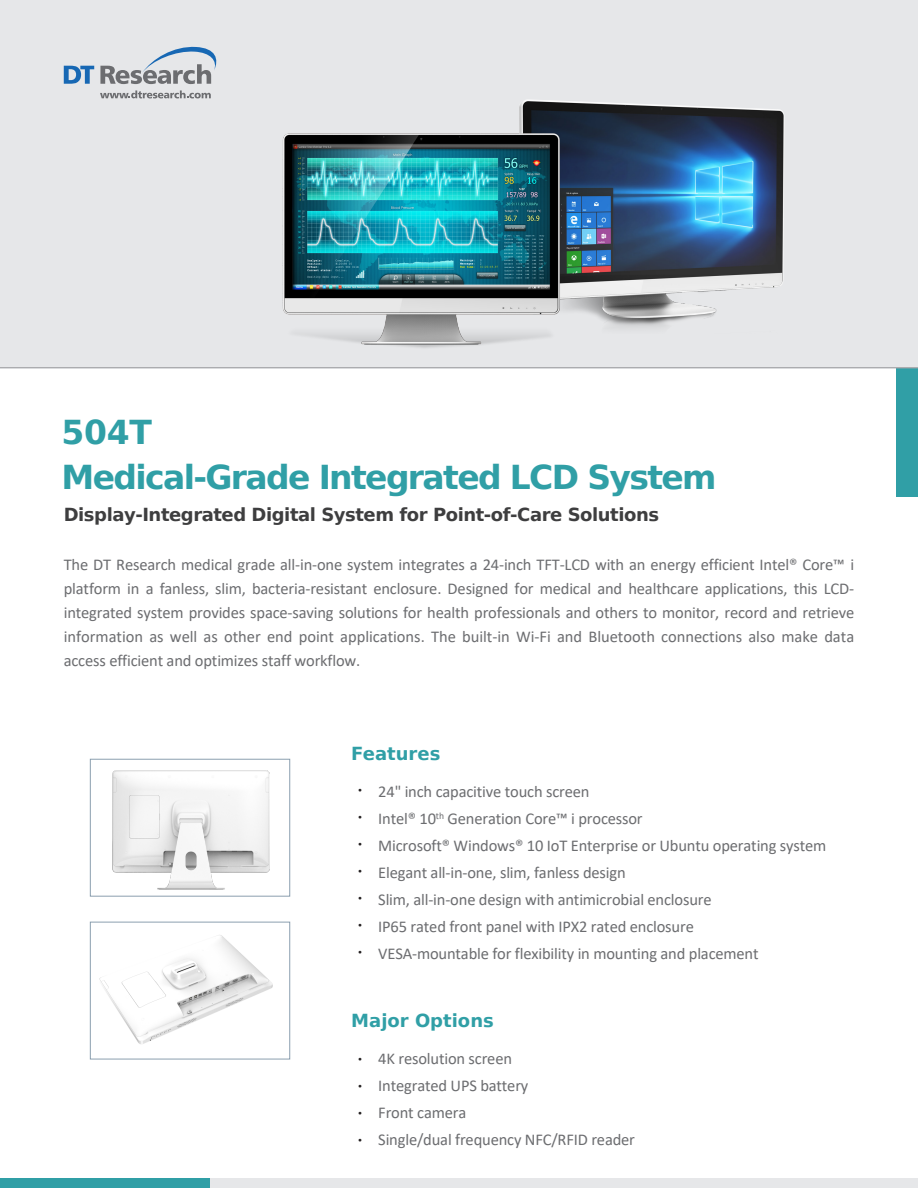
<style>
.page{position:relative;width:918px;height:1188px;background:#fff}
.page>*{position:absolute;margin:0;border:0;box-sizing:border-box;transform-origin:0 0}
.t1{font:700 33px/45px "Bitstream Vera Sans";letter-spacing:-.05em;color:#309fa6}
.t2{font:700 18px "Bitstream Vera Sans";letter-spacing:-.025em;color:#3e3e3f}
.t3{font:700 18px "Bitstream Vera Sans";color:#309fa6}
.t4{font:16.5px/24px "Calibri";letter-spacing:-.01em;color:#6c6d70;text-align:justify}
.s1{font-family:"Adobe Ming Std";font-weight:300;font-size:18px;color:#231f20}
</style>
<div class="page">
<div style="left:0;top:0;width:918px;height:368px;background:#e6e7e9"></div>
<div style="left:896px;top:368px;width:22px;height:129px;background:#309fa6"></div>
<svg style="left:64px;top:66px;width:30px;height:18px"></svg>
<svg style="left:100px;top:46px;width:117px;height:38px"></svg>
<svg style="left:100px;top:90px;width:106px;height:8px"></svg>
<div style="left:90px;top:759px;width:200px;height:137px;border:1px solid #8b9faf"></div>
<div style="left:90px;top:922px;width:200px;height:137px;border:1px solid #8b9faf"></div>
<div style="left:0;top:1178px;width:210px;height:10px;background:#309fa6"></div>
<div style="left:210px;top:1178px;width:708px;height:10px;background:#e6e7e9"></div>
<hr style="left:0;top:367px;width:918px;height:1px;background:#a8a9ad">
<img style="left:112px;top:770px;width:158px;height:120px">
<img style="left:206px;top:81px;width:579px;height:267px">
<img style="left:99px;top:935px;width:174px;height:109px">
<h1 class="t1" style="left:62px;top:410px;width:656px">504T<br>Medical-Grade Integrated LCD System</h1>
<p class="t2" style="left:64px;top:505px;width:597px">Display-Integrated Digital System for Point-of-Care Solutions</p>
<p class="t4" style="left:64px;top:553px;width:792px">The DT Research medical grade all-in-one system integrates a 24-inch TFT-LCD with an energy efficient Intel® Core™ i platform in a fanless, slim, bacteria-resistant enclosure. Designed for medical and healthcare applications, this LCD&shy;integrated system provides space-saving solutions for health professionals and others to monitor, record and retrieve information as well as other end point applications. The built-in Wi-Fi and Bluetooth connections also make data access efficient and optimizes staff workflow.</p>
<p class="t3" style="left:351px;top:743px;width:91px">Features</p>
<p class="t4" style="left:351px;top:779px;width:240px"><span class="s1">•</span> 24" inch capacitive touch screen</p>
<p class="t4" style="left:351px;top:806px;width:293px"><span class="s1">•</span> Intel® 10<sup>th</sup> Generation Core™ i processor</p>
<p class="t4" style="left:351px;top:833px;width:477px"><span class="s1">•</span> Microsoft® Windows® 10 IoT Enterprise or Ubuntu operating system</p>
<p class="t4" style="left:351px;top:860px;width:276px"><span class="s1">•</span> Elegant all-in-one, slim, fanless design</p>
<p class="t4" style="left:351px;top:887px;width:362px"><span class="s1">•</span> Slim, all-in-one design with antimicrobial enclosure</p>
<p class="t4" style="left:351px;top:914px;width:344px"><span class="s1">•</span> IP65 rated front panel with IPX2 rated enclosure</p>
<p class="t4" style="left:351px;top:941px;width:409px"><span class="s1">•</span> VESA-mountable for flexibility in mounting and placement</p>
<p class="t3" style="left:351px;top:1010px;width:144px">Major Options</p>
<p class="t4" style="left:351px;top:1046px;width:162px"><span class="s1">•</span> 4K resolution screen</p>
<p class="t4" style="left:351px;top:1073px;width:179px"><span class="s1">•</span> Integrated UPS battery</p>
<p class="t4" style="left:351px;top:1100px;width:117px"><span class="s1">•</span> Front camera</p>
<p class="t4" style="left:351px;top:1127px;width:285px"><span class="s1">•</span> Single/dual frequency NFC/RFID reader</p>
</div>
